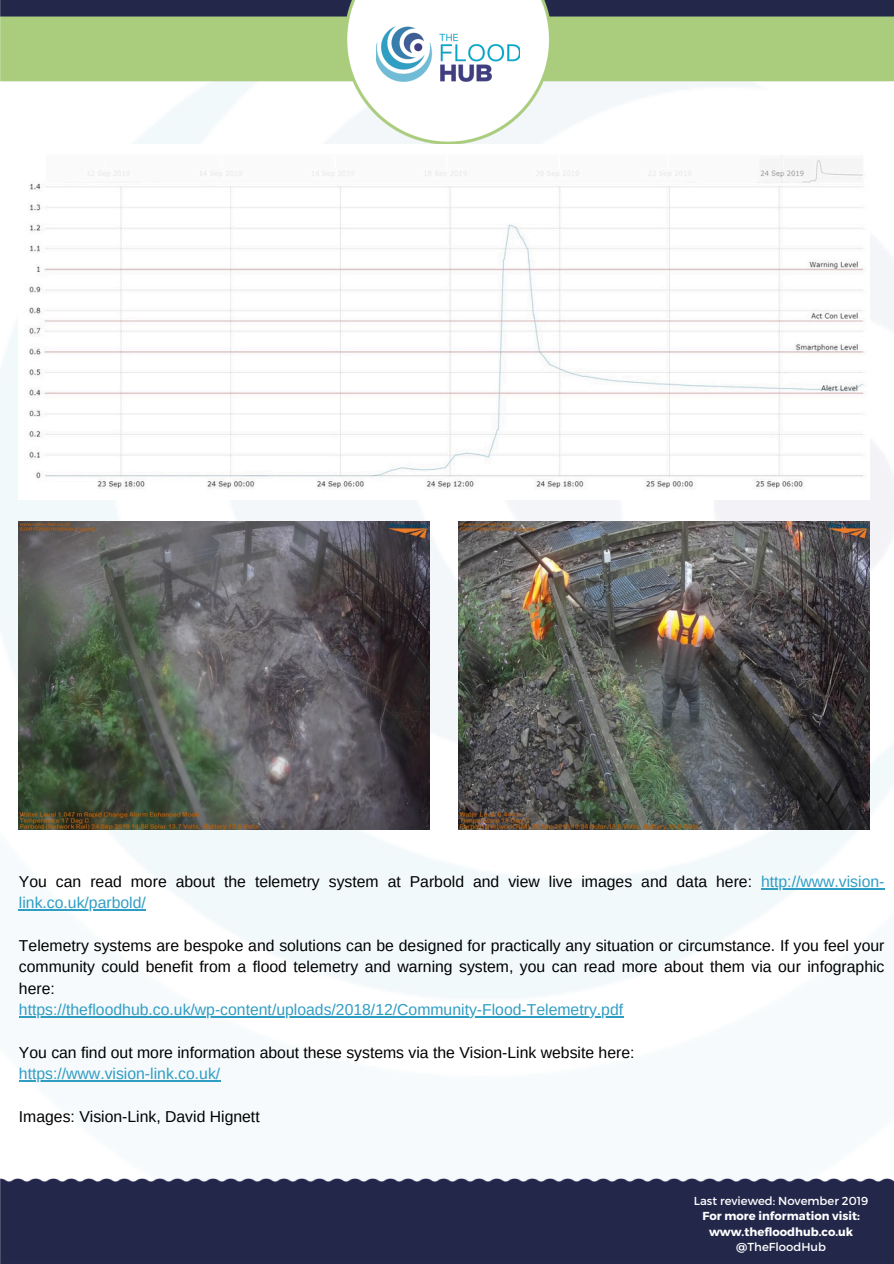
<style>
.page{position:relative;width:894px;height:1264px;background:#fff}
.page>*{position:absolute;margin:0;border:0;box-sizing:border-box;transform-origin:0 0}
.t1{font:15.75px/21.3px "Arimo";color:#000}
.t2{font:15.75px "Arimo";color:#309dc3}
.t3{font:700 11.55px/15.5px "Montserrat";color:#fff;text-align:center}
.t4{font:11.55px "Montserrat";color:#fff}
</style>
<div class="page">
<img style="left:0;top:236px;width:893px;height:846px">
<img style="left:0;top:0;width:893px;height:144px">
<img style="left:376px;top:26px;width:143px;height:56px">
<img style="left:19px;top:156px;width:849px;height:344px">
<img style="left:19px;top:521px;width:411px;height:308px">
<img style="left:458px;top:521px;width:410px;height:308px">
<hr style="left:760px;top:888px;width:124px;height:1px;background:#309dc3">
<hr style="left:19px;top:909px;width:127px;height:1px;background:#309dc3">
<hr style="left:19px;top:1016px;width:604px;height:1px;background:#309dc3">
<hr style="left:19px;top:1080px;width:201px;height:1px;background:#309dc3">
<div style="left:0;top:1178px;width:893px;height:85px;background:#23284b"></div>
<p class="t1" style="left:19px;top:870px;width:734px">You can read more about the telemetry system at Parbold and view live images and data here:</p>
<p class="t2" style="left:760px;top:872px;width:125px">http://www.vision-</p>
<p class="t2" style="left:19px;top:894px;width:128px">link.co.uk/parbold/</p>
<p class="t1" style="left:19px;top:934px;width:866px">Telemetry systems are bespoke and solutions can be designed for practically any situation or circumstance. If you feel your community could benefit from a flood telemetry and warning system, you can read more about them via our infographic</p>
<p class="t1" style="left:19px;top:977px;width:37px">here:</p>
<p class="t2" style="left:19px;top:1000px;width:605px">https://thefloodhub.co.uk/wp-content/uploads/2018/12/Community-Flood-Telemetry.pdf</p>
<p class="t1" style="left:19px;top:1041px;width:617px">You can find out more information about these systems via the Vision-Link website here:</p>
<p class="t2" style="left:19px;top:1065px;width:203px">https://www.vision-link.co.uk/</p>
<p class="t1" style="left:19px;top:1105px;width:242px">Images: Vision-Link, David Hignett</p>
<h1 class="t4" style="left:693px;top:1193px;width:176px">Last reviewed: November 2019</h1>
<h1 class="t3" style="left:702px;top:1207px;width:159px">For more information visit: www.thefloodhub.co.uk</h1>
<h1 class="t4" style="left:736px;top:1239px;width:91px">@TheFloodHub</h1>
</div>
